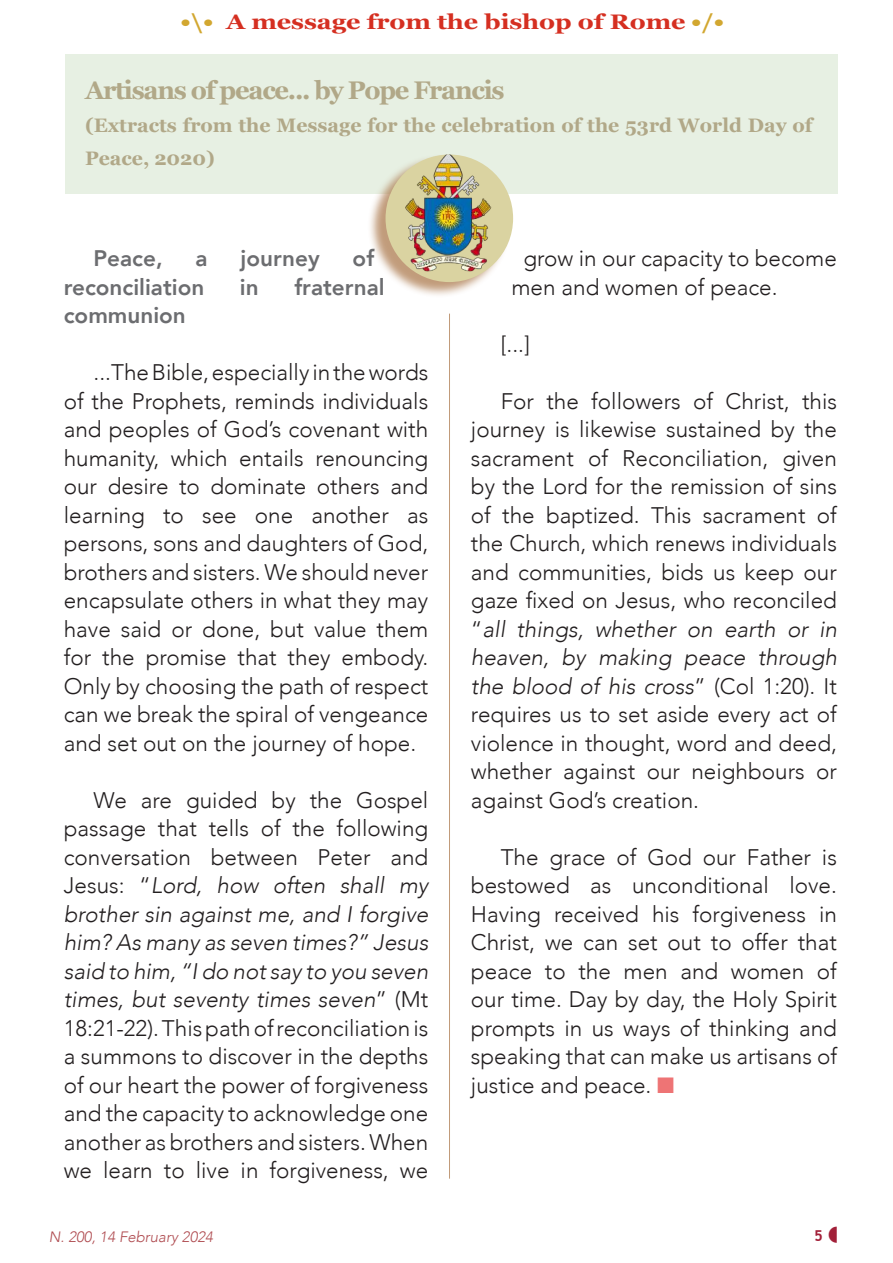
<style>
.page{position:relative;width:893px;height:1263px;background:#fff}
.page>*{position:absolute;margin:0;border:0;box-sizing:border-box;transform-origin:0 0}
.t1{font:700 25.5px "Georgia";letter-spacing:-.05em;color:#b1a888}
.t2{font:300 22.5px/28.5px "Avenir";color:#231f20;text-align:justify}
.t3{font:800 22.5px "Avenir";color:#6c6d70}
.t4{font:700 21px "Georgia";letter-spacing:-.005em;color:#d52f21;scale:1.2 1}
.t5{font:700 19.5px/33px "Georgia";color:#b1a888}
.t6{font:italic 300 15px "Avenir";color:#b04d52}
.t7{font:700 15px "Trebuchet MS";color:#a22039}
.s1{color:#d2a730}
.s2{font-style:italic}
.s3{color:#ee7475}
</style>
<div class="page">
<div style="left:65px;top:54px;width:773px;height:140px;background:#e7f0e3"></div>
<hr style="left:449px;top:314px;width:1px;height:865px;background:#c19a78">
<div style="left:367px;top:154px;width:144px;height:144px;background:#ad7b4f;opacity:.75"></div>
<div style="left:386px;top:154px;width:127px;height:128px;background:#dad3a1;border-radius:50%"></div>
<img style="left:401px;top:154px;width:94px;height:117px">
<p class="t4" style="left:180px;top:6px;width:455px"><span class="s1">•\•</span> A message from the bishop of Rome <span class="s1">•/•</span></p>
<p class="t1" style="left:85px;top:71px;width:421px">Artisans of peace... by Pope Francis</p>
<p class="t5" style="left:85px;top:108px;width:729px">(Extracts from the Message for the celebration of the 53rd World Day of<br>Peace, 2020)</p>
<p class="t3" style="left:94px;top:241px;width:71px">Peace,</p>
<p class="t3" style="left:196px;top:241px;width:14px">a</p>
<p class="t3" style="left:241px;top:241px;width:81px">journey</p>
<p class="t3" style="left:353px;top:241px;width:23px">of</p>
<p class="t3" style="left:64px;top:269px;width:142px">reconciliation</p>
<p class="t3" style="left:240px;top:269px;width:20px">in</p>
<p class="t3" style="left:294px;top:269px;width:92px">fraternal</p>
<p class="t3" style="left:64px;top:298px;width:124px">communion</p>
<p class="t2" style="left:64px;top:358px;width:366px;text-indent:30px">...The Bible, especially in the words of the Prophets, reminds individuals and peoples of God’s covenant with humanity, which entails renouncing our desire to dominate others and learning to see one another as persons, sons and daughters of God, brothers and sisters. We should never encapsulate others in what they may have said or done, but value them for the promise that they embody.<br>Only by choosing the path of respect can we break the spiral of vengeance and set out on the journey of hope.</p>
<p class="t2" style="left:64px;top:786px;width:366px;text-indent:30px">We are guided by the Gospel passage that tells of the following conversation between Peter and Jesus: “<span class="s2">Lord, how often shall my brother sin against me, and I forgive him? As many as seven times?” Jesus said to him, “I do not say to you seven times, but seventy times seven</span>” (Mt 18:21-22). This path of reconciliation is a summons to discover in the depths of our heart the power of forgiveness and the capacity to acknowledge one another as brothers and sisters. When we learn to live in forgiveness, we</p>
<p class="t2" style="left:511px;top:244px;width:327px;text-indent:12px">grow in our capacity to become men and women of peace.</p>
<p class="t2" style="left:501px;top:330px;width:31px">[...]</p>
<p class="t2" style="left:471px;top:387px;width:368px;text-indent:30px">For the followers of Christ, this journey is likewise sustained by the sacrament of Reconciliation, given by the Lord for the remission of sins of the baptized. This sacrament of the Church, which renews individuals and communities, bids us keep our gaze fixed on Jesus, who reconciled “<span class="s2">all things, whether on earth or in heaven, by making peace through the blood of his cross</span>” (Col 1:20). It requires us to set aside every act of violence in thought, word and deed, whether against our neighbours or against God’s creation.</p>
<p class="t2" style="left:471px;top:843px;width:368px;text-indent:30px">The grace of God our Father is bestowed as unconditional love.<br>Having received his forgiveness in Christ, we can set out to offer that peace to the men and women of our time. Day by day, the Holy Spirit prompts in us ways of thinking and speaking that can make us artisans of justice and peace. <span class="s3">■</span></p>
<p class="t6" style="left:49px;top:1228px;width:166px">N. 200, 14 February 2024</p>
<p class="t7" style="left:814px;top:1226px;width:10px">5</p>
</div>
